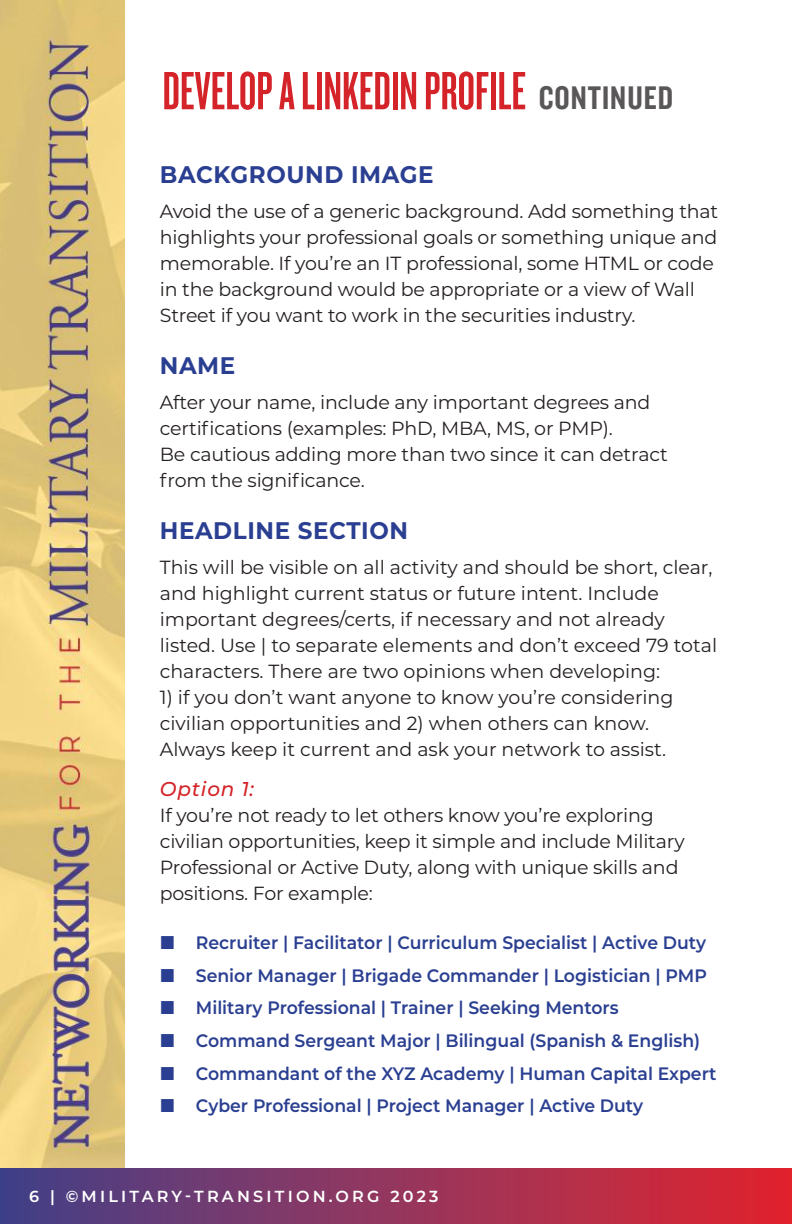
<style>
.page{position:relative;width:792px;height:1224px;background:#fff}
.page>*{position:absolute;margin:0;border:0;box-sizing:border-box;transform-origin:0 0}
.t1{font:56px "Knockout HTF47 Bantamweight";color:#d42429}
.t2{font:700 24px "Montserrat";letter-spacing:.025em;color:#2a3f91;scale:.96 1}
.t3{font:italic 500 20px "Montserrat";letter-spacing:.04em;color:#d42429}
.t4{font:19px/26px "Montserrat";letter-spacing:-.01em;color:#241f1f}
.t5{font:600 18px/32.8px "Montserrat";color:#2a3f91;scale:.96 1}
.t6{font:600 16px "Montserrat";letter-spacing:.2em;color:#fff}
.s1{font-family:"Knockout HTF49 Liteweight";font-size:34px;color:#5a5758}
</style>
<div class="page">
<img style="left:0;top:0;width:124px;height:1169px">
<div style="left:0;top:1169px;width:792px;height:55px;background:linear-gradient(to right,#44428a,#e2262f)"></div>
<h1 class="t1" style="left:162px;top:63px;width:512px">DEVELOP A LINKEDIN PROFILE <span class="s1">CONTINUED</span></h1>
<p class="t2" style="left:160px;top:157px;width:287px">BACKGROUND IMAGE</p>
<p class="t4" style="left:160px;top:198px;width:560px">Avoid the use of a generic background. Add something that highlights your professional goals or something unique and memorable. If you’re an IT professional, some HTML or code in the background would be appropriate or a view of Wall Street if you want to work in the securities industry.</p>
<p class="t2" style="left:160px;top:348px;width:80px">NAME</p>
<p class="t4" style="left:160px;top:389px;width:509px">After your name, include any important degrees and certifications (examples: PhD, MBA, MS, or PMP).<br>Be cautious adding more than two since it can detract from the significance.</p>
<p class="t2" style="left:160px;top:513px;width:260px">HEADLINE SECTION</p>
<p class="t4" style="left:160px;top:554px;width:559px">This will be visible on all activity and should be short, clear, and highlight current status or future intent. Include important degrees/certs, if necessary and not already listed. Use | to separate elements and don’t exceed 79 total characters. There are two opinions when developing:</p>
<p class="t4" style="left:160px;top:684px;width:515px">1) if you don’t want anyone to know you’re considering civilian opportunities and 2) when others can know.<br>Always keep it current and ask your network to assist.</p>
<p class="t3" style="left:160px;top:775px;width:96px">Option 1:</p>
<p class="t4" style="left:160px;top:802px;width:527px">If you’re not ready to let others know you’re exploring civilian opportunities, keep it simple and include Military Professional or Active Duty, along with unique skills and positions. For example:</p>
<p class="t5" style="left:196px;top:925px;width:544px">Recruiter | Facilitator | Curriculum Specialist | Active Duty Senior Manager | Brigade Commander | Logistician | PMP Military Professional | Trainer | Seeking Mentors Command Sergeant Major | Bilingual (Spanish &amp; English)<br>Commandant of the XYZ Academy | Human Capital Expert Cyber Professional | Project Manager | Active Duty</p>
<p class="t6" style="left:29px;top:1185px;width:411px">6 | ©MILITARY-TRANSITION.ORG 2023</p>
</div>
